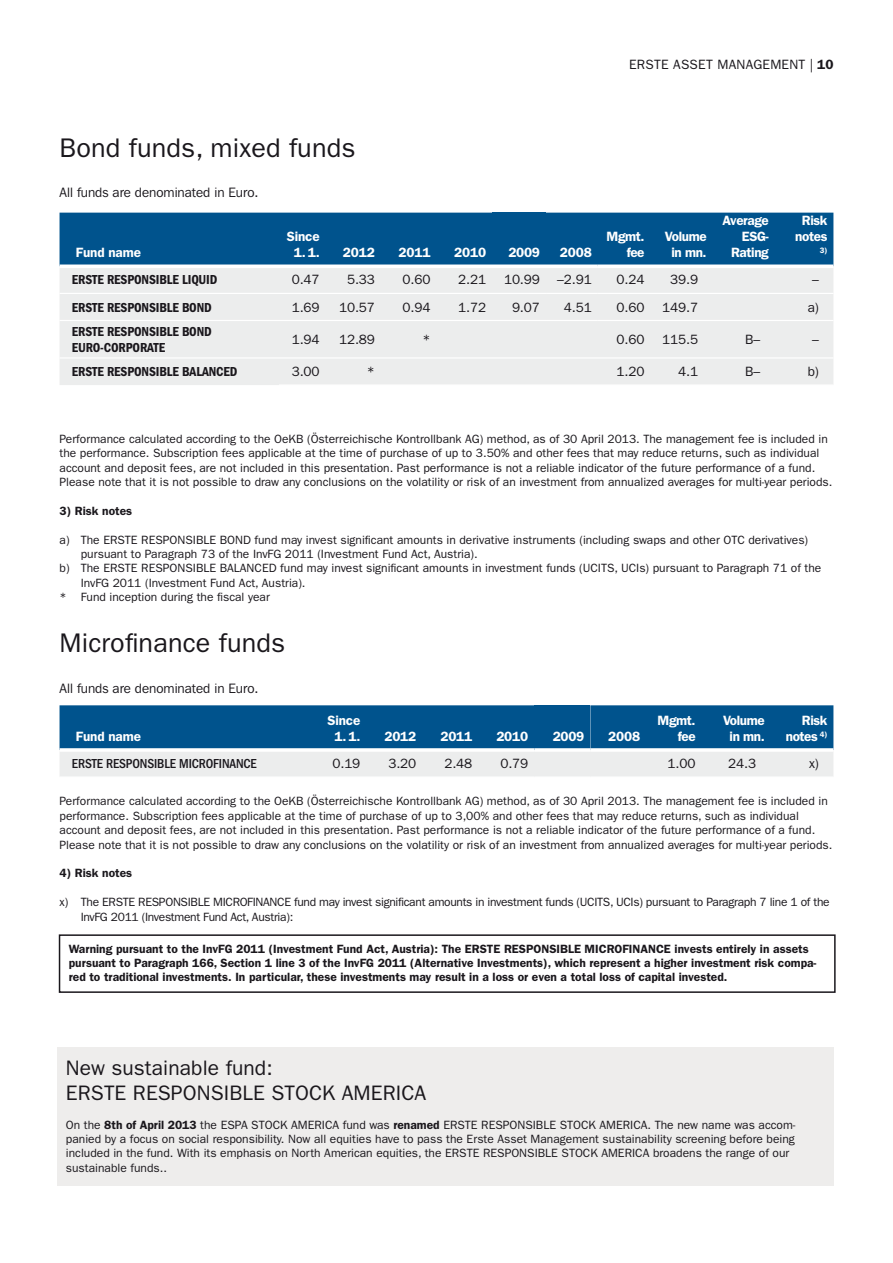
<style>
.page{position:relative;width:893px;height:1263px;background:#fff}
.page>*{position:absolute;margin:0;border:0;box-sizing:border-box;transform-origin:0 0}
.t1{font:27px "ITC Franklin Gothic Std";letter-spacing:.005em;color:#1a171c}
.t2{font:21px/25.2px "ITC Franklin Gothic Std";letter-spacing:.005em;color:#1a171c}
.t3{font:13.5px "ITC Franklin Gothic Std";letter-spacing:-.01em;color:#1a171c}
.t4{font:600 13.5px/16.2px "ITC Franklin Gothic Std";letter-spacing:-.03em;color:#fff;text-align:right}
.t5{font:13.5px/16.2px "ITC Franklin Gothic Std Dm Cd";letter-spacing:-.01em;color:#1a171c}
.t6{font:13.5px "Franklin Gothic IT Cby BT";color:#1a171c}
.t7{font:500 condensed 13.5px "ITC Franklin Gothic Std";letter-spacing:-.01em;color:#1a171c}
.t8{font:13.5px "ITC Franklin Gothic Std";letter-spacing:.02em;color:#1a171c}
.t9{font:600 13.5px "ITC Franklin Gothic Std";letter-spacing:-.01em;color:#fff}
.t10{font:12px/14.4px "ITC Franklin Gothic Std";color:#1a171c}
.t11{font:600 12px/14.4px "ITC Franklin Gothic Std";color:#1a171c}
.t12{font:12px/14.4px "ITC Franklin Gothic Std";letter-spacing:-.025em;color:#1a171c}
.t13{font:600 7.8px "ITC Franklin Gothic Std";color:#fff}
.s1{font-weight:600}
</style>
<div class="page">
<div style="left:57px;top:1047px;width:776px;height:138px;background:#eeedec"></div>
<svg style="left:60px;top:705px;width:773px;height:71px;background:#558baf"></svg>
<svg style="left:60px;top:748px;width:474px;height:4px"></svg>
<svg style="left:590px;top:748px;width:243px;height:4px"></svg>
<svg style="left:534px;top:748px;width:56px;height:4px"></svg>
<div style="left:59px;top:934px;width:777px;height:59px;border:2px solid #1a171c"></div>
<div style="left:60px;top:213px;width:773px;height:51px;background:#00538d"></div>
<div style="left:492px;top:213px;width:54px;height:53px;background:#00538d"></div>
<div style="left:60px;top:268px;width:773px;height:117px;background:#eceded"></div>
<svg style="left:60px;top:264px;width:486px;height:2px"></svg>
<svg style="left:598px;top:264px;width:235px;height:1px"></svg>
<hr style="left:60px;top:293px;width:486px;height:1px;background:#fff">
<hr style="left:598px;top:293px;width:235px;height:1px;background:#fff">
<hr style="left:60px;top:320px;width:486px;height:1px;background:#fff">
<hr style="left:598px;top:320px;width:235px;height:1px;background:#fff">
<hr style="left:60px;top:357px;width:773px;height:2px;background:#fff">
<hr style="left:279px;top:384px;width:554px;height:2px;background:#fff">
<hr style="left:546px;top:293px;width:52px;height:1px;background:#fff">
<hr style="left:546px;top:320px;width:52px;height:1px;background:#fff">
<svg style="left:546px;top:264px;width:52px;height:2px"></svg>
<p class="t8" style="left:629px;top:59px;width:206px">ERSTE ASSET MANAGEMENT | <span class="s1">10</span></p>
<h1 class="t1" style="left:60px;top:137px;width:297px">Bond funds, mixed funds</h1>
<p class="t6" style="left:60px;top:188px;width:200px">All funds are denominated in Euro.</p>
<p class="t9" style="left:76px;top:248px;width:67px">Fund name</p>
<p class="t4" style="left:287px;top:230px;width:34px">Since</p>
<p class="t4" style="left:294px;top:246px;width:27px">1. 1.</p>
<p class="t4" style="left:343px;top:246px;width:34px">2012</p>
<p class="t4" style="left:399px;top:246px;width:34px">2011</p>
<p class="t4" style="left:454px;top:246px;width:34px">2010</p>
<p class="t4" style="left:508px;top:246px;width:33px">2009</p>
<p class="t4" style="left:560px;top:246px;width:34px">2008</p>
<p class="t4" style="left:606px;top:230px;width:40px">Mgmt. fee</p>
<p class="t4" style="left:665px;top:230px;width:43px;text-align:center">Volume in mn.</p>
<p class="t4" style="left:723px;top:214px;width:48px">Average<br>ESG-<br>Rating</p>
<p class="t4" style="left:795px;top:214px;width:34px;text-align:center">Risk notes</p>
<p class="t13" style="left:820px;top:247px;width:9px">3)</p>
<p class="t5" style="left:72px;top:273px;width:147px">ERSTE RESPONSIBLE LIQUID</p>
<p class="t3" style="left:292px;top:275px;width:29px">0.47</p>
<p class="t3" style="left:347px;top:275px;width:29px">5.33</p>
<p class="t3" style="left:403px;top:275px;width:29px">0.60</p>
<p class="t3" style="left:458px;top:275px;width:29px">2.21</p>
<p class="t3" style="left:504px;top:275px;width:37px">10.99</p>
<p class="t3" style="left:557px;top:275px;width:36px">–2.91</p>
<p class="t3" style="left:617px;top:275px;width:29px">0.24</p>
<p class="t3" style="left:670px;top:275px;width:29px">39.9</p>
<p class="t3" style="left:812px;top:275px;width:8px">–</p>
<p class="t5" style="left:72px;top:300px;width:141px">ERSTE RESPONSIBLE BOND</p>
<p class="t3" style="left:292px;top:302px;width:29px">1.69</p>
<p class="t3" style="left:339px;top:302px;width:37px">10.57</p>
<p class="t3" style="left:403px;top:302px;width:29px">0.94</p>
<p class="t3" style="left:458px;top:302px;width:29px">1.72</p>
<p class="t3" style="left:512px;top:302px;width:29px">9.07</p>
<p class="t3" style="left:564px;top:302px;width:29px">4.51</p>
<p class="t3" style="left:617px;top:302px;width:29px">0.60</p>
<p class="t3" style="left:662px;top:302px;width:37px">149.7</p>
<p class="t3" style="left:808px;top:302px;width:13px">a)</p>
<p class="t5" style="left:72px;top:324px;width:141px">ERSTE RESPONSIBLE BOND<br>EURO-CORPORATE</p>
<p class="t3" style="left:292px;top:334px;width:29px">1.94</p>
<p class="t3" style="left:339px;top:334px;width:37px">12.89</p>
<p class="t3" style="left:422px;top:334px;width:10px">*</p>
<p class="t3" style="left:617px;top:334px;width:29px">0.60</p>
<p class="t3" style="left:662px;top:334px;width:37px">115.5</p>
<p class="t3" style="left:745px;top:334px;width:16px">B–</p>
<p class="t3" style="left:812px;top:334px;width:8px">–</p>
<p class="t5" style="left:72px;top:365px;width:167px">ERSTE RESPONSIBLE BALANCED</p>
<p class="t3" style="left:292px;top:366px;width:29px">3.00</p>
<p class="t3" style="left:367px;top:366px;width:10px">*</p>
<p class="t3" style="left:617px;top:366px;width:29px">1.20</p>
<p class="t3" style="left:678px;top:366px;width:22px">4.1</p>
<p class="t3" style="left:745px;top:366px;width:16px">B–</p>
<p class="t3" style="left:808px;top:366px;width:13px">b)</p>
<p class="t10" style="left:60px;top:433px;width:774px">Performance calculated according to the OeKB (Österreichische Kontrollbank AG) method, as of 30 April 2013. The management fee is included in the performance. Subscription fees applicable at the time of purchase of up to 3.50% and other fees that may reduce returns, such as individual account and deposit fees, are not included in this presentation. Past performance is not a reliable indicator of the future performance of a fund.<br>Please note that it is not possible to draw any conclusions on the volatility or risk of an investment from annualized averages for multi-year periods.</p>
<p class="t11" style="left:60px;top:505px;width:74px">3) Risk notes</p>
<p class="t10" style="left:60px;top:534px;width:750px">a) The ERSTE RESPONSIBLE BOND fund may invest significant amounts in derivative instruments (including swaps and other OTC derivatives)</p>
<p class="t10" style="left:81px;top:548px;width:398px">pursuant to Paragraph 73 of the InvFG 2011 (Investment Fund Act, Austria).</p>
<p class="t10" style="left:60px;top:562px;width:763px">b) The ERSTE RESPONSIBLE BALANCED fund may invest significant amounts in investment funds (UCITS, UCIs) pursuant to Paragraph 71 of the</p>
<p class="t10" style="left:81px;top:577px;width:226px">InvFG 2011 (Investment Fund Act, Austria).</p>
<p class="t10" style="left:60px;top:591px;width:212px">* Fund inception during the fiscal year</p>
<h1 class="t1" style="left:60px;top:633px;width:227px">Microfinance funds</h1>
<p class="t6" style="left:60px;top:683px;width:200px">All funds are denominated in Euro.</p>
<p class="t9" style="left:76px;top:731px;width:67px">Fund name</p>
<p class="t4" style="left:327px;top:713px;width:34px">Since</p>
<p class="t4" style="left:334px;top:730px;width:27px">1. 1.</p>
<p class="t4" style="left:384px;top:730px;width:34px">2012</p>
<p class="t4" style="left:440px;top:730px;width:34px">2011</p>
<p class="t4" style="left:496px;top:730px;width:34px">2010</p>
<p class="t4" style="left:553px;top:730px;width:33px">2009</p>
<p class="t4" style="left:608px;top:730px;width:34px">2008</p>
<p class="t4" style="left:658px;top:713px;width:40px">Mgmt. fee</p>
<p class="t4" style="left:723px;top:713px;width:43px;text-align:center">Volume in mn.</p>
<p class="t4" style="left:786px;top:713px;width:43px">Risk notes <sup>4)</sup></p>
<p class="t7" style="left:72px;top:758px;width:186px">ERSTE RESPONSIBLE MICROFINANCE</p>
<p class="t3" style="left:332px;top:758px;width:29px">0.19</p>
<p class="t3" style="left:388px;top:758px;width:29px">3.20</p>
<p class="t3" style="left:444px;top:758px;width:29px">2.48</p>
<p class="t3" style="left:500px;top:758px;width:29px">0.79</p>
<p class="t3" style="left:668px;top:758px;width:29px">1.00</p>
<p class="t3" style="left:728px;top:758px;width:29px">24.3</p>
<p class="t3" style="left:809px;top:758px;width:11px">x)</p>
<p class="t10" style="left:60px;top:795px;width:774px">Performance calculated according to the OeKB (Österreichische Kontrollbank AG) method, as of 30 April 2013. The management fee is included in performance. Subscription fees applicable at the time of purchase of up to 3,00% and other fees that may reduce returns, such as individual account and deposit fees, are not included in this presentation. Past performance is not a reliable indicator of the future performance of a fund.<br>Please note that it is not possible to draw any conclusions on the volatility or risk of an investment from annualized averages for multi-year periods.</p>
<p class="t11" style="left:60px;top:867px;width:74px">4) Risk notes</p>
<p class="t12" style="left:81px;top:896px;width:750px;text-indent:-21px">x) The ERSTE RESPONSIBLE MICROFINANCE fund may invest significant amounts in investment funds (UCITS, UCIs) pursuant to Paragraph 7 line 1 of the<br>InvFG 2011 (Investment Fund Act, Austria):</p>
<p class="t11" style="left:69px;top:942px;width:749px">Warning pursuant to the InvFG 2011 (Investment Fund Act, Austria): The ERSTE RESPONSIBLE MICROFINANCE invests entirely in assets pursuant to Paragraph 166, Section 1 line 3 of the InvFG 2011 (Alternative Investments), which represent a higher investment risk compa&shy;red to traditional investments. In particular, these investments may result in a loss or even a total loss of capital invested.</p>
<h2 class="t2" style="left:66px;top:1057px;width:362px">New sustainable fund:<br>ERSTE RESPONSIBLE STOCK AMERICA</h2>
<p class="t10" style="left:66px;top:1119px;width:731px">On the <span class="s1">8th of April 2013</span> the ESPA STOCK AMERICA fund was <span class="s1">renamed</span> ERSTE RESPONSIBLE STOCK AMERICA. The new name was accom&shy;panied by a focus on social responsibility. Now all equities have to pass the Erste Asset Management sustainability screening before being included in the fund. With its emphasis on North American equities, the ERSTE RESPONSIBLE STOCK AMERICA broadens the range of our sustainable funds..</p>
</div>
